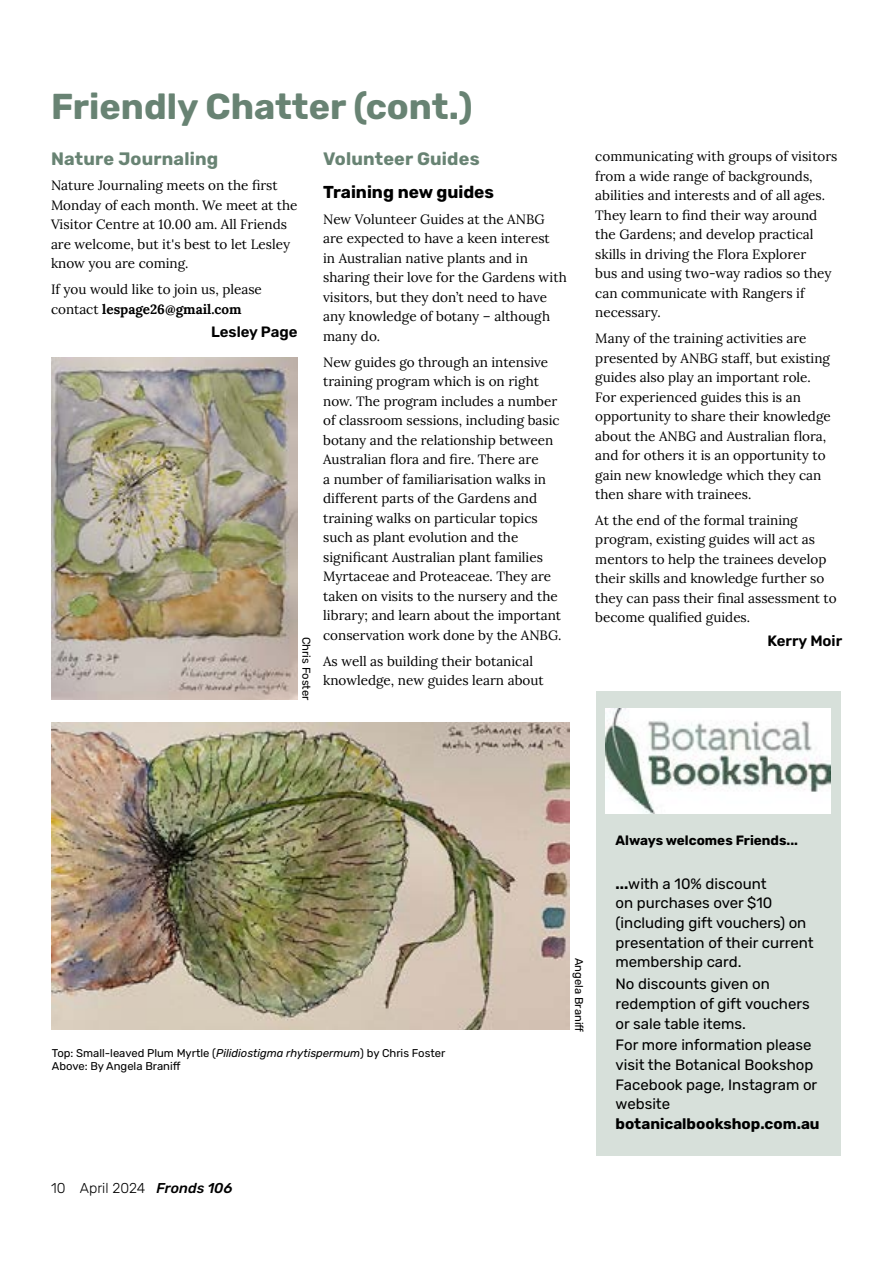
<style>
.page{position:relative;width:893px;height:1263px;background:#fff}
.page>*{position:absolute;margin:0;border:0;box-sizing:border-box;transform-origin:0 0}
.t1{font:700 36px "Rubik";color:#688373}
.t2{font:700 18px "Rubik";letter-spacing:.01em;color:#688373}
.t3{font:700 17.25px "Rubik";color:#000}
.t4{font:700 15.15px "Rubik";color:#000}
.t5{font:15px/19.6px "Rubik";color:#000}
.t6{font:600 15px "Rubik";color:#000}
.t7{font:300 14.25px "Rubik";color:#000}
.t8{font:13.5px/19.5px "Lora";color:#000}
.t9{font:700 13.5px "Rubik";color:#000}
.t10{font:11.25px/13.5px "Rubik";color:#000}
.s1{font-weight:700}
.s2{font-style:italic}
.s3{font-weight:500;font-style:italic}
</style>
<div class="page">
<img style="left:51px;top:722px;width:519px;height:307px">
<img style="left:51px;top:357px;width:247px;height:343px">
<div style="left:596px;top:691px;width:245px;height:465px;background:#d7e0da"></div>
<img style="left:606px;top:708px;width:224px;height:106px">
<h1 class="t1" style="left:51px;top:85px;width:423px">Friendly Chatter (cont.)</h1>
<h2 class="t2" style="left:323px;top:148px;width:158px">Volunteer Guides</h2>
<p class="t3" style="left:323px;top:182px;width:172px">Training new guides</p>
<p class="t8" style="left:323px;top:208px;width:245px">New Volunteer Guides at the ANBG are expected to have a keen interest<br>in Australian native plants and in sharing their love for the Gardens with visitors, but they don’t need to have any knowledge of botany – although many do.</p>
<p class="t8" style="left:323px;top:351px;width:240px">New guides go through an intensive training program which is on right now. The program includes a number of classroom sessions, including basic botany and the relationship between Australian flora and fire. There are<br>a number of familiarisation walks in different parts of the Gardens and training walks on particular topics such as plant evolution and the significant Australian plant families Myrtaceae and Proteaceae. They are taken on visits to the nursery and the library; and learn about the important conservation work done by the ANBG.</p>
<p class="t8" style="left:323px;top:650px;width:222px">As well as building their botanical knowledge, new guides learn about</p>
<h2 class="t2" style="left:51px;top:148px;width:169px">Nature Journaling</h2>
<p class="t8" style="left:51px;top:175px;width:248px">Nature Journaling meets on the first Monday of each month. We meet at the Visitor Centre at 10.00 am. All Friends are welcome, but it's best to let Lesley know you are coming.</p>
<p class="t8" style="left:51px;top:279px;width:212px">If you would like to join us, please contact <span class="s1">lespage26@gmail.com</span></p>
<p class="t6" style="left:211px;top:323px;width:88px">Lesley Page</p>
<p class="t10" style="left:313px;top:637px;width:65px;rotate:90deg">Chris Foster</p>
<p class="t8" style="left:595px;top:146px;width:244px">communicating with groups of visitors from a wide range of backgrounds, abilities and interests and of all ages.<br>They learn to find their way around the Gardens; and develop practical skills in driving the Flora Explorer<br>bus and using two-way radios so they can communicate with Rangers if necessary.</p>
<p class="t8" style="left:595px;top:328px;width:237px">Many of the training activities are presented by ANBG staff, but existing guides also play an important role.<br>For experienced guides this is an opportunity to share their knowledge about the ANBG and Australian flora, and for others it is an opportunity to gain new knowledge which they can then share with trainees.</p>
<p class="t8" style="left:595px;top:509px;width:243px">At the end of the formal training program, existing guides will act as mentors to help the trainees develop their skills and knowledge further so they can pass their final assessment to become qualified guides.</p>
<p class="t6" style="left:767px;top:632px;width:76px">Kerry Moir</p>
<p class="t10" style="left:52px;top:1046px;width:395px">Top: Small-leaved Plum Myrtle (<span class="s2">Pilidiostigma rhytispermum</span>) by Chris Foster<br>Above: By Angela Braniff</p>
<p class="t7" style="left:51px;top:1180px;width:183px">10 April 2024 <span class="s3">Fronds 106</span></p>
<p class="t10" style="left:586px;top:958px;width:76px;rotate:90deg">Angela Braniff</p>
<p class="t9" style="left:615px;top:833px;width:184px">Always welcomes Friends...</p>
<p class="t5" style="left:615px;top:874px;width:200px"><span class="s1">...</span>with a 10% discount<br>on purchases over $10 (including gift vouchers) on presentation of their current membership card.</p>
<p class="t5" style="left:615px;top:974px;width:196px">No discounts given on redemption of gift vouchers or sale table items.</p>
<p class="t5" style="left:615px;top:1036px;width:203px">For more information please visit the Botanical Bookshop<br>Facebook page, Instagram or website</p>
<p class="t4" style="left:615px;top:1115px;width:206px">botanicalbookshop.com.au</p>
</div>
